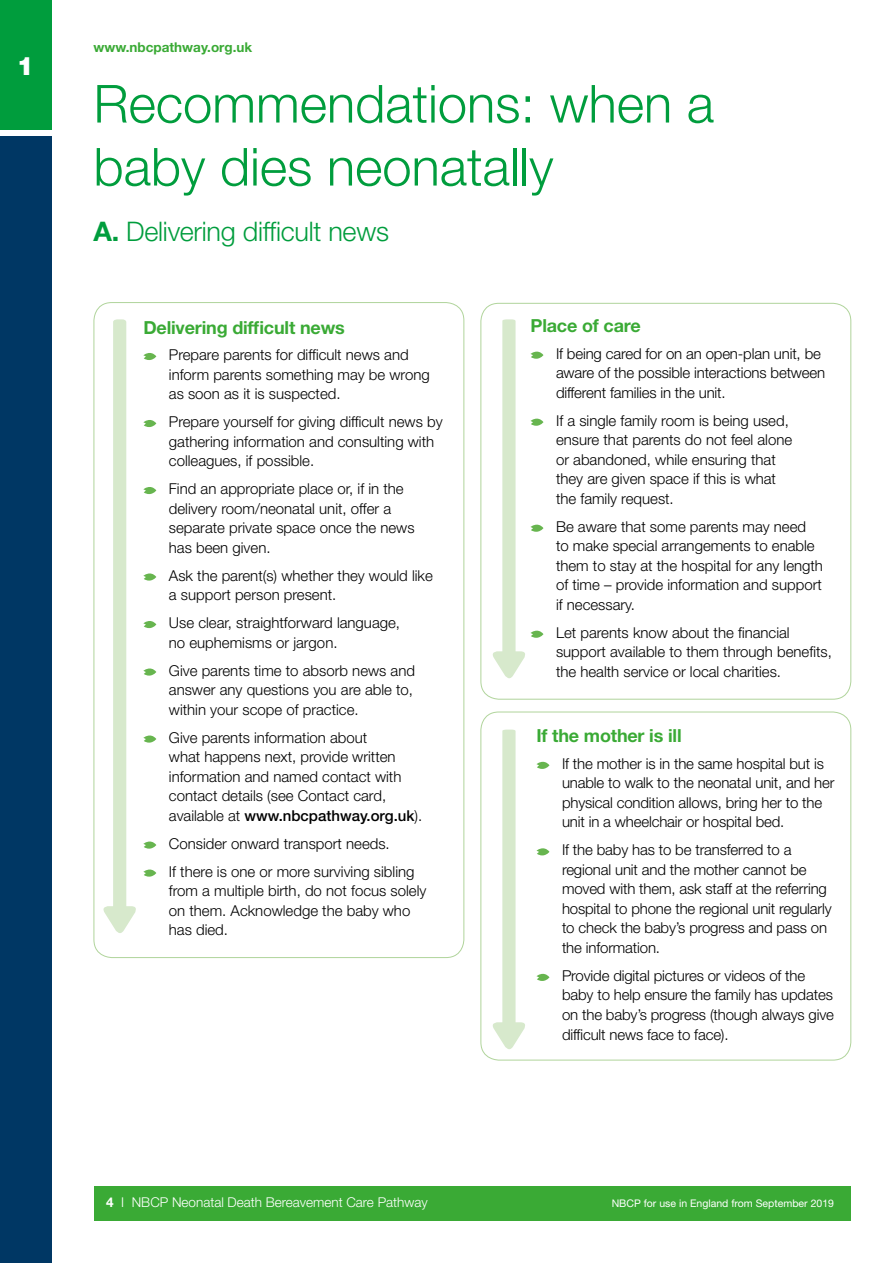
<style>
.page{position:relative;width:893px;height:1263px;background:#fff}
.page>*{position:absolute;margin:0;border:0;box-sizing:border-box;transform-origin:0 0}
.t1{font:300 52.5px/63px "Helvetica Neue LT Std";color:#009d3d}
.t2{font:300 27px "Helvetica Neue LT Std";letter-spacing:-.01em;color:#009d3d}
.t3{font:900 25.5px "Helvetica Neue LT Std";color:#fff}
.t4{font:700 18px "Helvetica Neue LT Std";letter-spacing:-.01em;color:#3aaa35}
.t5{font:300 15px/19.5px "Helvetica Neue LT Std";color:#000}
.t6{font:300 13.5px "Helvetica Neue LT Std";color:#fff}
.t7{font:700 13.5px "Helvetica Neue LT Std";color:#3aaa35}
.t8{font:10.5px "Helvetica Neue LT Std";color:#fff}
.s1{font-weight:700}
.s2{font-weight:500}
</style>
<div class="page">
<div style="left:94px;top:1186px;width:756px;height:34px;background:#3aaa35"></div>
<div style="left:0;top:136px;width:51px;height:1127px;background:#003764"></div>
<div style="left:0;top:0;width:51px;height:130px;background:#009d3d"></div>
<div style="left:480px;top:712px;width:371px;height:348px;border:1px solid #b0d49b;border-radius:18px"></div>
<svg style="left:103px;top:319px;width:53px;height:614px"></svg>
<svg style="left:492px;top:319px;width:51px;height:360px"></svg>
<svg style="left:492px;top:730px;width:33px;height:319px"></svg>
<svg style="left:536px;top:761px;width:13px;height:8px"></svg>
<svg style="left:536px;top:848px;width:13px;height:8px"></svg>
<svg style="left:536px;top:973px;width:13px;height:8px"></svg>
<h3 class="t3" style="left:17px;top:51px;width:19px">1</h3>
<p class="t7" style="left:94px;top:39px;width:160px">www.nbcpathway.org.uk</p>
<h1 class="t1" style="left:94px;top:71px;width:622px">Recommendations: when a baby dies neonatally</h1>
<h2 class="t2" style="left:94px;top:214px;width:297px"><span class="s1">A.</span> Delivering difficult news</h2>
<p class="t4" style="left:143px;top:316px;width:203px">Delivering difficult news</p>
<p class="t5" style="left:169px;top:345px;width:262px">Prepare parents for difficult news and inform parents something may be wrong as soon as it is suspected.</p>
<p class="t5" style="left:169px;top:412px;width:275px">Prepare yourself for giving difficult news by gathering information and consulting with colleagues, if possible.</p>
<p class="t5" style="left:169px;top:479px;width:247px">Find an appropriate place or, if in the delivery room/neonatal unit, offer a separate private space once the news has been given.</p>
<p class="t5" style="left:169px;top:565px;width:265px">Ask the parent(s) whether they would like a support person present.</p>
<p class="t5" style="left:169px;top:613px;width:233px">Use clear, straightforward language, no euphemisms or jargon.</p>
<p class="t5" style="left:169px;top:660px;width:248px">Give parents time to absorb news and answer any questions you are able to, within your scope of practice.</p>
<p class="t5" style="left:169px;top:727px;width:255px">Give parents information about<br>what happens next, provide written information and named contact with contact details (see Contact card, available at <span class="s2">www.nbcpathway.org.uk</span>).</p>
<p class="t5" style="left:169px;top:829px;width:247px;line-height:28px">Consider onward transport needs.<br>If there is one or more surviving sibling</p>
<p class="t5" style="left:169px;top:881px;width:259px">from a multiple birth, do not focus solely on them. Acknowledge the baby who has died.</p>
<p class="t4" style="left:530px;top:315px;width:112px">Place of care</p>
<p class="t5" style="left:556px;top:343px;width:271px">If being cared for on an open-plan unit, be aware of the possible interactions between different families in the unit.</p>
<p class="t5" style="left:556px;top:410px;width:238px">If a single family room is being used, ensure that parents do not feel alone or abandoned, while ensuring that they are given space if this is what the family request.</p>
<p class="t5" style="left:556px;top:516px;width:268px">Be aware that some parents may need<br>to make special arrangements to enable them to stay at the hospital for any length of time – provide information and support if necessary.</p>
<p class="t5" style="left:556px;top:622px;width:277px">Let parents know about the financial support available to them through benefits, the health service or local charities.</p>
<p class="t4" style="left:536px;top:725px;width:147px">If the mother is ill</p>
<p class="t5" style="left:562px;top:753px;width:274px">If the mother is in the same hospital but is unable to walk to the neonatal unit, and her physical condition allows, bring her to the unit in a wheelchair or hospital bed.</p>
<p class="t5" style="left:562px;top:840px;width:271px">If the baby has to be transferred to a regional unit and the mother cannot be moved with them, ask staff at the referring hospital to phone the regional unit regularly to check the baby’s progress and pass on the information.</p>
<p class="t5" style="left:562px;top:965px;width:273px">Provide digital pictures or videos of the baby to help ensure the family has updates on the baby’s progress (though always give difficult news face to face).</p>
<p class="t6" style="left:106px;top:1194px;width:323px"><span class="s1">4</span> I NBCP Neonatal Death Bereavement Care Pathway</p>
<p class="t8" style="left:612px;top:1197px;width:224px">NBCP for use in England from September 2019</p>
</div>
